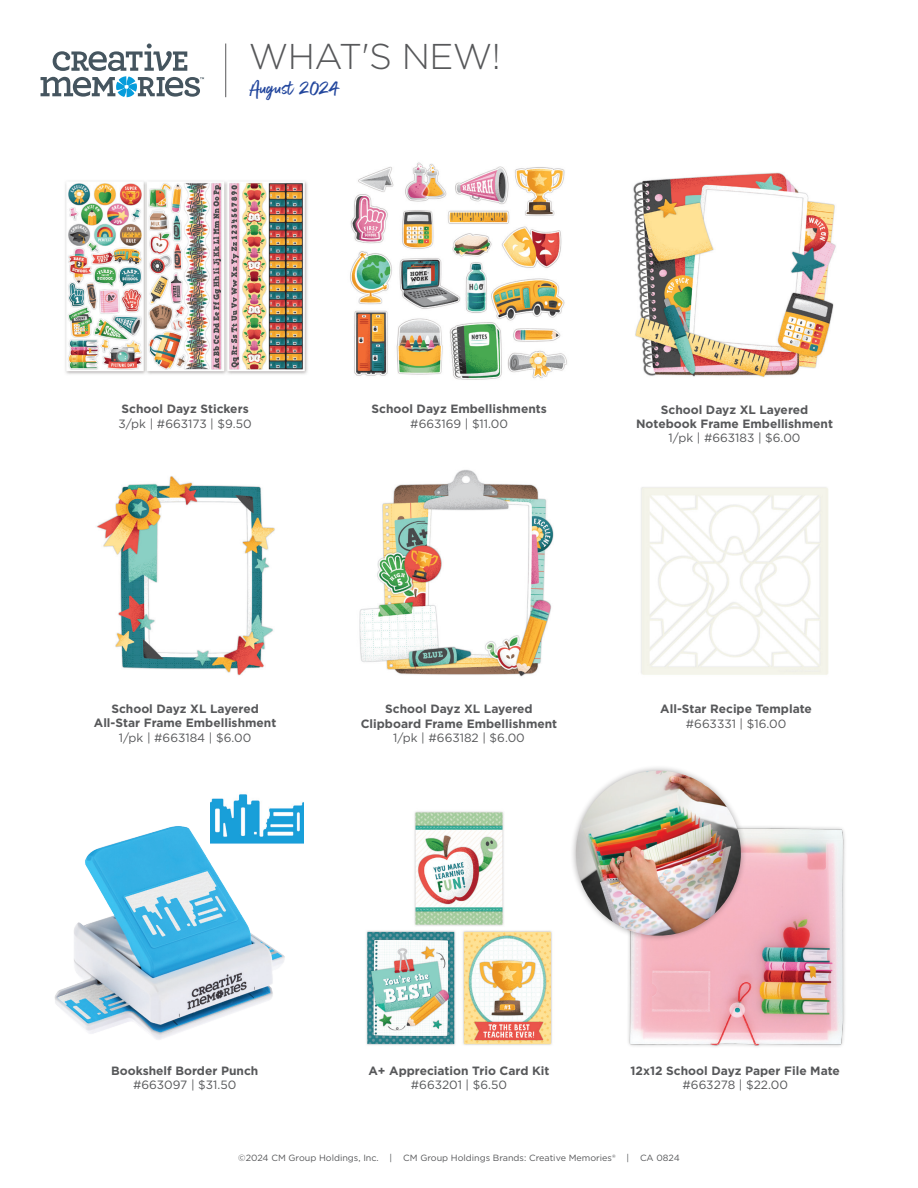
<style>
.page{position:relative;width:918px;height:1188px;background:#fff}
.page>*{position:absolute;margin:0;border:0;box-sizing:border-box;transform-origin:0 0}
.t1{font:300 35.85px "Gotham";letter-spacing:-.015em;color:#57585a}
.t2{font:24px "Better Times";color:#22469d}
.t3{font:700 12px/14.4px "Gotham";color:#57585a;text-align:center}
.t4{font:9px "Gotham";color:#57585a}
.s1{font-weight:400}
</style>
<div class="page">
<hr style="left:225px;top:44px;width:1px;height:53px;background:#57585a">
<svg style="left:41px;top:44px;width:163px;height:53px"></svg>
<img style="left:350px;top:162px;width:217px;height:218px">
<img style="left:633px;top:172px;width:203px;height:205px">
<img style="left:96px;top:476px;width:179px;height:200px">
<img style="left:359px;top:470px;width:195px;height:207px">
<img style="left:641px;top:487px;width:187px;height:188px">
<img style="left:65px;top:181px;width:243px;height:193px">
<img style="left:54px;top:802px;width:231px;height:238px">
<img style="left:211px;top:794px;width:93px;height:58px">
<img style="left:366px;top:811px;width:186px;height:234px">
<img style="left:628px;top:826px;width:217px;height:221px">
<div style="left:570px;top:765px;width:177px;height:177px;background:#231f20;opacity:.35"></div>
<img style="left:576px;top:771px;width:165px;height:165px;border-radius:82px">
<p class="t1" style="left:249px;top:34px;width:254px">WHAT'S NEW!</p>
<p class="t2" style="left:250px;top:75px;width:90px">August 2024</p>
<p class="t3" style="left:119px;top:402px;width:135px;text-align:left">School Dayz Stickers<br><span class="s1">3/pk | #663173 | $9.50</span></p>
<p class="t3" style="left:371px;top:402px;width:177px">School Dayz Embellishments <span class="s1">#663169 | $11.00</span></p>
<p class="t3" style="left:636px;top:402px;width:198px">School Dayz XL Layered<br>Notebook Frame Embellishment<br><span class="s1">1/pk | #663183 | $6.00</span></p>
<p class="t3" style="left:94px;top:701px;width:184px">School Dayz XL Layered<br>All-Star Frame Embellishment<br><span class="s1">1/pk | #663184 | $6.00</span></p>
<p class="t3" style="left:361px;top:702px;width:198px">School Dayz XL Layered<br>Clipboard Frame Embellishment<br><span class="s1">1/pk | #663182 | $6.00</span></p>
<p class="t3" style="left:660px;top:702px;width:153px">All-Star Recipe Template <span class="s1">#663331 | $16.00</span></p>
<p class="t3" style="left:111px;top:1063px;width:149px">Bookshelf Border Punch <span class="s1">#663097 | $31.50</span></p>
<p class="t3" style="left:369px;top:1063px;width:182px">A+ Appreciation Trio Card Kit <span class="s1">#663201 | $6.50</span></p>
<p class="t3" style="left:631px;top:1063px;width:211px">12x12 School Dayz Paper File Mate <span class="s1">#663278 | $22.00</span></p>
<p class="t4" style="left:238px;top:1152px;width:443px">©2024 CM Group Holdings, Inc. | CM Group Holdings Brands: Creative Memories® | CA 0824</p>
</div>
